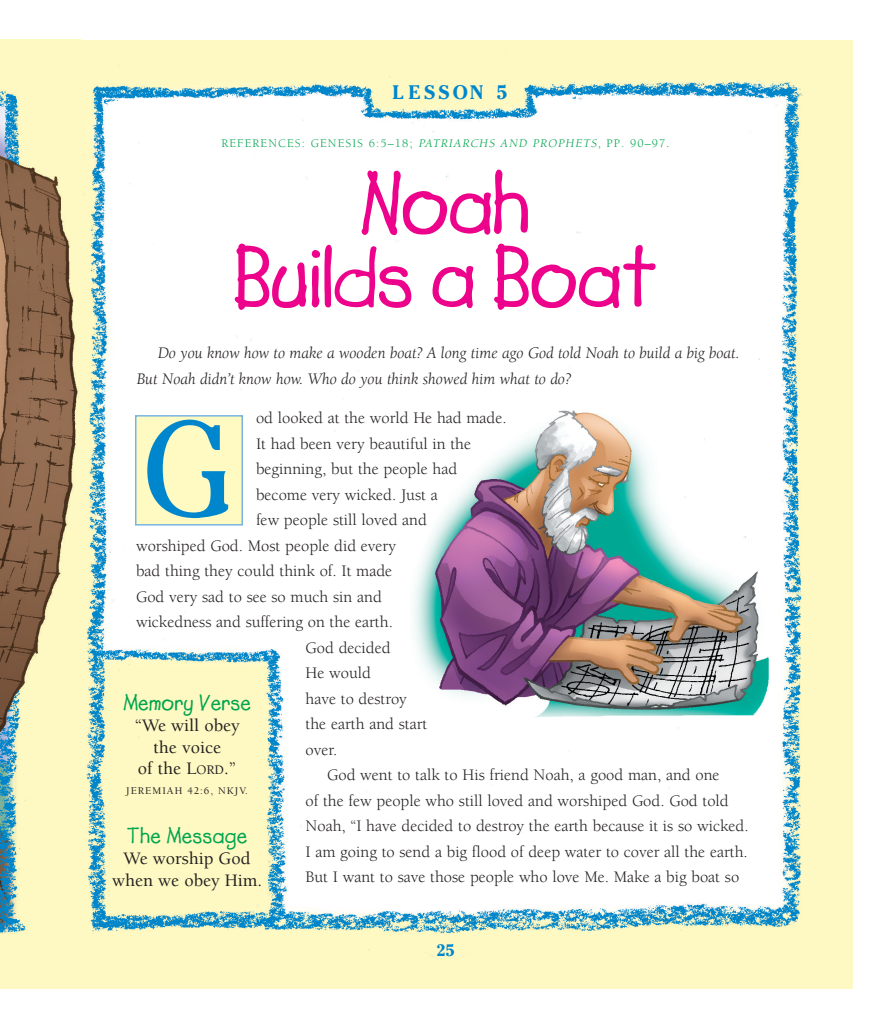
<style>
.page{position:relative;width:891px;height:1026px;background:#fff}
.page>*{position:absolute;margin:0;border:0;box-sizing:border-box;transform-origin:0 0}
.t1{font:133.2px "Cheltenham";color:#0086cc}
._2__Headline{font:87px/73.5px "Lemonade ICG Bold";letter-spacing:-.03em;color:#ed028c;text-align:center}
.t2{font:22.5px "Lemonade ICG Bold";color:#00a54f}
.t3{font:700 19.5px "Cheltenham";letter-spacing:.2em;color:#0086cc}
.t4{font:500 18px/21.6px "Berkeley";color:#231f20;text-align:center}
._1__Text{font:16.5px/25.5px "Berkeley";color:#231f20}
.Intro_Paragraph{font:italic 16.5px/25.5px "Berkeley";color:#231f20}
.t5{font:700 16.5px "Cheltenham";color:#0086cc}
.References_Italic_Ty{font:12px "Berkeley";letter-spacing:.095em;color:#00a54f}
.t6{font:500 10.5px "Berkeley";letter-spacing:.095em;color:#231f20}
.s1{font-style:italic}
.s2{font-size:13.5px}
</style>
<div class="page">
<img style="left:81px;top:40px;width:772px;height:948px">
<img style="left:0;top:39px;width:81px;height:949px">
<div style="left:135px;top:415px;width:108px;height:111px;background:#fffac1;border:2px solid #77b4e2"></div>
<img style="left:408px;top:395px;width:372px;height:333px">
<p class="t3" style="left:393px;top:81px;width:116px">LESSON 5</p>
<p class="References_Italic_Ty" style="left:221px;top:137px;width:450px">REFERENCES: GENESIS 6:5–18; <span class="s1">PATRIARCHS AND PROPHETS,</span> PP. 90–97<span class="s1">.</span></p>
<p class="_2__Headline" style="left:233px;top:168px;width:426px">Noah<br>Builds a Boat</p>
<p class="Intro_Paragraph" style="left:137px;top:341px;width:605px;text-indent:21px">Do you know how to make a wooden boat? A long time ago God told Noah to build a big boat.<br>But Noah didn’t know how. Who do you think showed him what to do?</p>
<p class="_1__Text" style="left:256px;top:406px;width:252px">od looked at the world He had made.</p>
<p class="_1__Text" style="left:256px;top:431px;width:217px">It had been very beautiful in the</p>
<p class="_1__Text" style="left:256px;top:457px;width:203px">beginning, but the people had</p>
<p class="_1__Text" style="left:256px;top:482px;width:183px">become very wicked. Just a</p>
<p class="_1__Text" style="left:256px;top:508px;width:172px">few people still loved and</p>
<p class="_1__Text" style="left:136px;top:533px;width:262px">worshiped God. Most people did every</p>
<p class="_1__Text" style="left:136px;top:559px;width:258px">bad thing they could think of. It made</p>
<p class="_1__Text" style="left:136px;top:584px;width:247px">God very sad to see so much sin and</p>
<p class="_1__Text" style="left:136px;top:610px;width:258px">wickedness and suffering on the earth.</p>
<p class="_1__Text" style="left:306px;top:635px;width:87px">God decided</p>
<p class="_1__Text" style="left:306px;top:661px;width:67px">He would</p>
<p class="_1__Text" style="left:306px;top:686px;width:103px">have to destroy</p>
<p class="_1__Text" style="left:306px;top:712px;width:123px">the earth and start</p>
<p class="_1__Text" style="left:306px;top:737px;width:34px">over.</p>
<p class="_1__Text" style="left:306px;top:763px;width:445px;text-indent:22px">God went to talk to His friend Noah, a good man, and one<br>of the few people who still loved and worshiped God. God told Noah, “I have decided to destroy the earth because it is so wicked.<br>I am going to send a big flood of deep water to cover all the earth.<br>But I want to save those people who love Me. Make a big boat so</p>
<p class="t1" style="left:142px;top:392px;width:92px">G</p>
<h3 class="t2" style="left:123px;top:689px;width:129px">Memory Verse</h3>
<p class="t4" style="left:134px;top:715px;width:107px">“We will obey the voice<br>of the L<span class="s2">ord</span>.”</p>
<p class="t6" style="left:126px;top:785px;width:123px">JEREMIAH 42:6, NKJV.</p>
<h3 class="t2" style="left:127px;top:822px;width:122px">The Message</h3>
<p class="t4" style="left:112px;top:848px;width:152px">We worship God when we obey Him.</p>
<p class="t5" style="left:436px;top:940px;width:20px">25</p>
</div>
